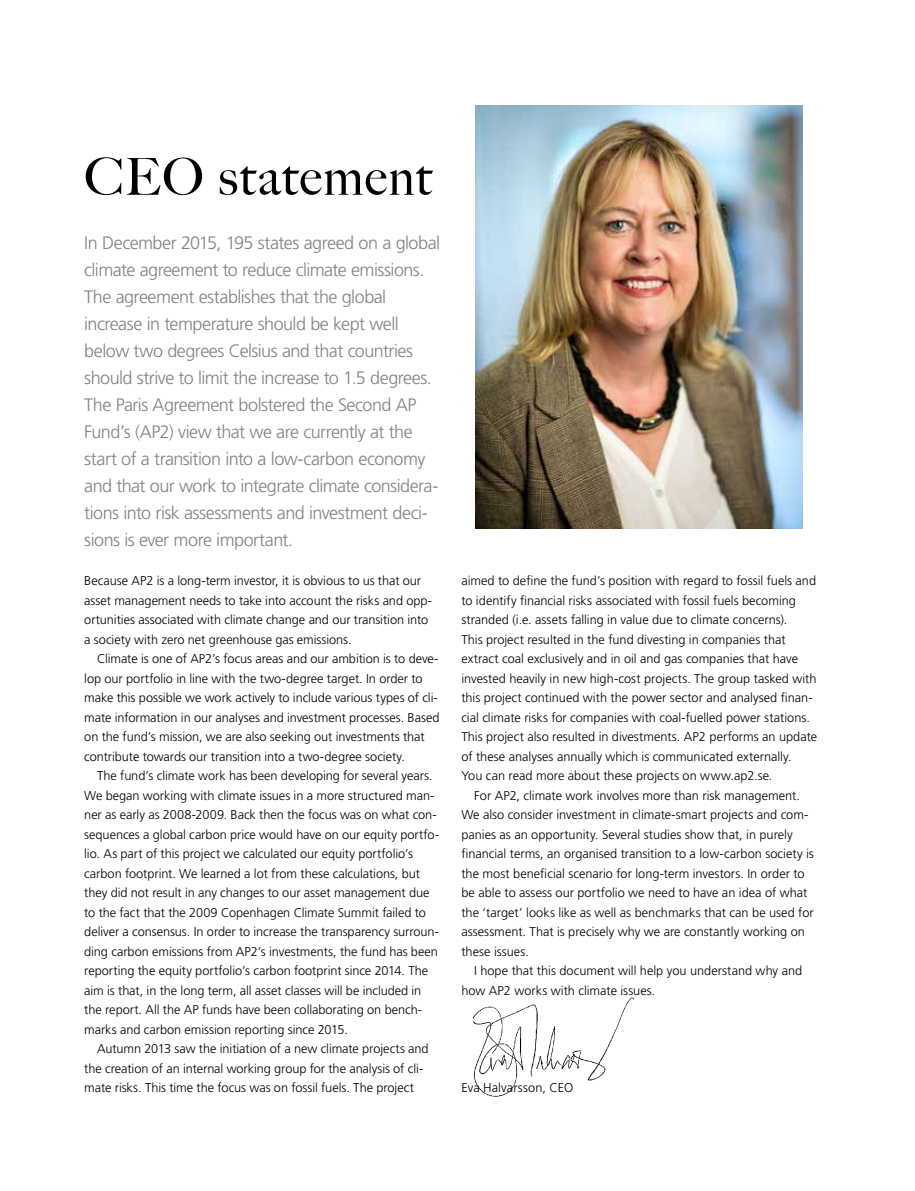
<style>
.page{position:relative;width:915px;height:1191px;background:#fff}
.page>*{position:absolute;margin:0;border:0;box-sizing:border-box;transform-origin:0 0}
.t1{font:51px "Big Caslon CC";letter-spacing:.025em;color:#000}
.t2{font:300 18px/27px "Frutiger LT Std";letter-spacing:-.03em;color:#808285}
.t3{font:300 12.75px/19.5px "Frutiger LT Std";letter-spacing:-.005em;color:#000}
</style>
<div class="page">
<img style="left:473px;top:997px;width:160px;height:99px">
<img style="left:475px;top:105px;width:326px;height:423px">
<h1 class="t1" style="left:84px;top:147px;width:349px">CEO statement</h1>
<p class="t2" style="left:84px;top:230px;width:357px">In December 2015, 195 states agreed on a global climate agreement to reduce climate emissions.<br>The agreement establishes that the global increase in temperature should be kept well below two degrees Celsius and that countries should strive to limit the increase to 1.5 degrees.<br>The Paris Agreement bolstered the Second AP Fund’s (AP2) view that we are currently at the start of a transition into a low-carbon economy and that our work to integrate climate considera&shy;tions into risk assessments and investment deci&shy;sions is ever more important.</p>
<p class="t3" style="left:84px;top:571px;width:349px">Because AP2 is a long-term investor, it is obvious to us that our asset management needs to take into account the risks and opp&shy;ortunities associated with climate change and our transition into a society with zero net greenhouse gas emissions.</p>
<p class="t3" style="left:84px;top:649px;width:356px;text-indent:13px">Climate is one of AP2’s focus areas and our ambition is to deve&shy;lop our portfolio in line with the two-degree target. In order to make this possible we work actively to include various types of cli&shy;mate information in our analyses and investment processes. Based on the fund’s mission, we are also seeking out investments that contribute towards our transition into a two-degree society.</p>
<p class="t3" style="left:84px;top:766px;width:356px;text-indent:13px">The fund’s climate work has been developing for several years.<br>We began working with climate issues in a more structured man&shy;ner as early as 2008-2009. Back then the focus was on what con&shy;sequences a global carbon price would have on our equity portfo&shy;lio. As part of this project we calculated our equity portfolio’s carbon footprint. We learned a lot from these calculations, but they did not result in any changes to our asset management due to the fact that the 2009 Copenhagen Climate Summit failed to deliver a consensus. In order to increase the transparency surroun&shy;ding carbon emissions from AP2’s investments, the fund has been reporting the equity portfolio’s carbon footprint since 2014. The aim is that, in the long term, all asset classes will be included in the report. All the AP funds have been collaborating on bench&shy;marks and carbon emission reporting since 2015.</p>
<p class="t3" style="left:84px;top:1039px;width:346px;text-indent:13px">Autumn 2013 saw the initiation of a new climate projects and the creation of an internal working group for the analysis of cli&shy;mate risks. This time the focus was on fossil fuels. The project</p>
<p class="t3" style="left:461px;top:571px;width:357px">aimed to define the fund’s position with regard to fossil fuels and to identify financial risks associated with fossil fuels becoming stranded (i.e. assets falling in value due to climate concerns).<br>This project resulted in the fund divesting in companies that extract coal exclusively and in oil and gas companies that have invested heavily in new high-cost projects. The group tasked with this project continued with the power sector and analysed finan&shy;cial climate risks for companies with coal-fuelled power stations.<br>This project also resulted in divestments. AP2 performs an update of these analyses annually which is communicated externally.<br>You can read more about these projects on www.ap2.se.</p>
<p class="t3" style="left:461px;top:785px;width:354px;text-indent:13px">For AP2, climate work involves more than risk management.<br>We also consider investment in climate-smart projects and com&shy;panies as an opportunity. Several studies show that, in purely financial terms, an organised transition to a low-carbon society is the most beneficial scenario for long-term investors. In order to be able to assess our portfolio we need to have an idea of what the ‘target’ looks like as well as benchmarks that can be used for assessment. That is precisely why we are constantly working on these issues.</p>
<p class="t3" style="left:461px;top:961px;width:342px;text-indent:13px">I hope that this document will help you understand why and how AP2 works with climate issues.</p>
<p class="t3" style="left:461px;top:1078px;width:113px">Eva Halvarsson, CEO</p>
</div>
